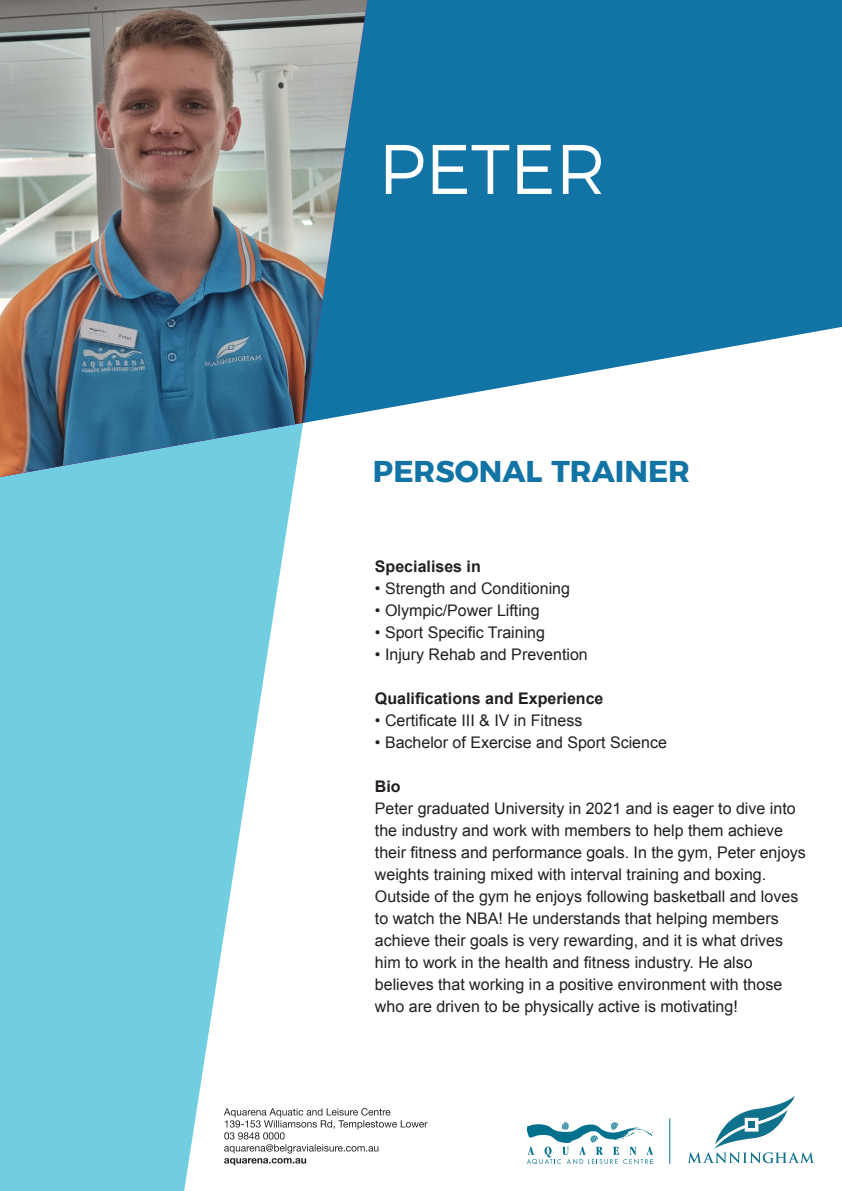
<style>
.page{position:relative;width:842px;height:1191px;background:#fff}
.page>*{position:absolute;margin:0;border:0;box-sizing:border-box;transform-origin:0 0}
.Name70{font:300 70px "Montserrat";color:#fff}
.t1{font:700 30px "Montserrat";color:#1274a5}
.Copy{font:16px/22px "Arial";color:#231f20}
.Heading{font:700 16px "Arial";color:#231f20}
</style>
<div class="page">
<svg style="left:0;top:477px;width:295px;height:714px;fill:#71cee1"></svg>
<svg style="left:367px;top:0;width:475px;height:412px;background:#2a82ae"></svg>
<img style="left:0;top:0;width:367px;height:477px">
<svg style="left:224px;top:1108px;width:203px;height:57px"></svg>
<svg style="left:688px;top:1096px;width:126px;height:67px"></svg>
<div style="left:748px;top:1121px;width:7px;height:6px;background:#0f728c"></div>
<hr style="left:670px;top:1118px;width:1px;height:46px;background:#0f728c">
<img style="left:526px;top:1124px;width:127px;height:19px">
<svg style="left:561px;top:1122px;width:10px;height:8px"></svg>
<svg style="left:606px;top:1122px;width:13px;height:10px"></svg>
<img style="left:585px;top:1131px;width:14px;height:12px">
<svg style="left:527px;top:1146px;width:126px;height:18px"></svg>
<p class="Name70" style="left:378px;top:126px;width:229px">PETER</p>
<p class="t1" style="left:373px;top:447px;width:318px">PERSONAL TRAINER</p>
<p class="Heading" style="left:375px;top:555px;width:107px">Specialises in</p>
<p class="Copy" style="left:375px;top:577px;width:197px">• Strength and Conditioning</p>
<p class="Copy" style="left:375px;top:599px;width:166px">• Olympic/Power Lifting</p>
<p class="Copy" style="left:375px;top:621px;width:172px">• Sport Specific Training</p>
<p class="Copy" style="left:375px;top:643px;width:214px">• Injury Rehab and Prevention</p>
<p class="Heading" style="left:375px;top:687px;width:230px">Qualifications and Experience</p>
<p class="Copy" style="left:375px;top:709px;width:209px">• Certificate III &amp; IV in Fitness</p>
<p class="Copy" style="left:375px;top:731px;width:293px">• Bachelor of Exercise and Sport Science</p>
<p class="Heading" style="left:375px;top:775px;width:27px">Bio</p>
<p class="Copy" style="left:375px;top:797px;width:432px">Peter graduated University in 2021 and is eager to dive into the industry and work with members to help them achieve their fitness and performance goals. In the gym, Peter enjoys weights training mixed with interval training and boxing.<br>Outside of the gym he enjoys following basketball and loves to watch the NBA! He understands that helping members achieve their goals is very rewarding, and it is what drives him to work in the health and fitness industry. He also believes that working in a positive environment with those who are driven to be physically active is motivating!</p>
</div>
